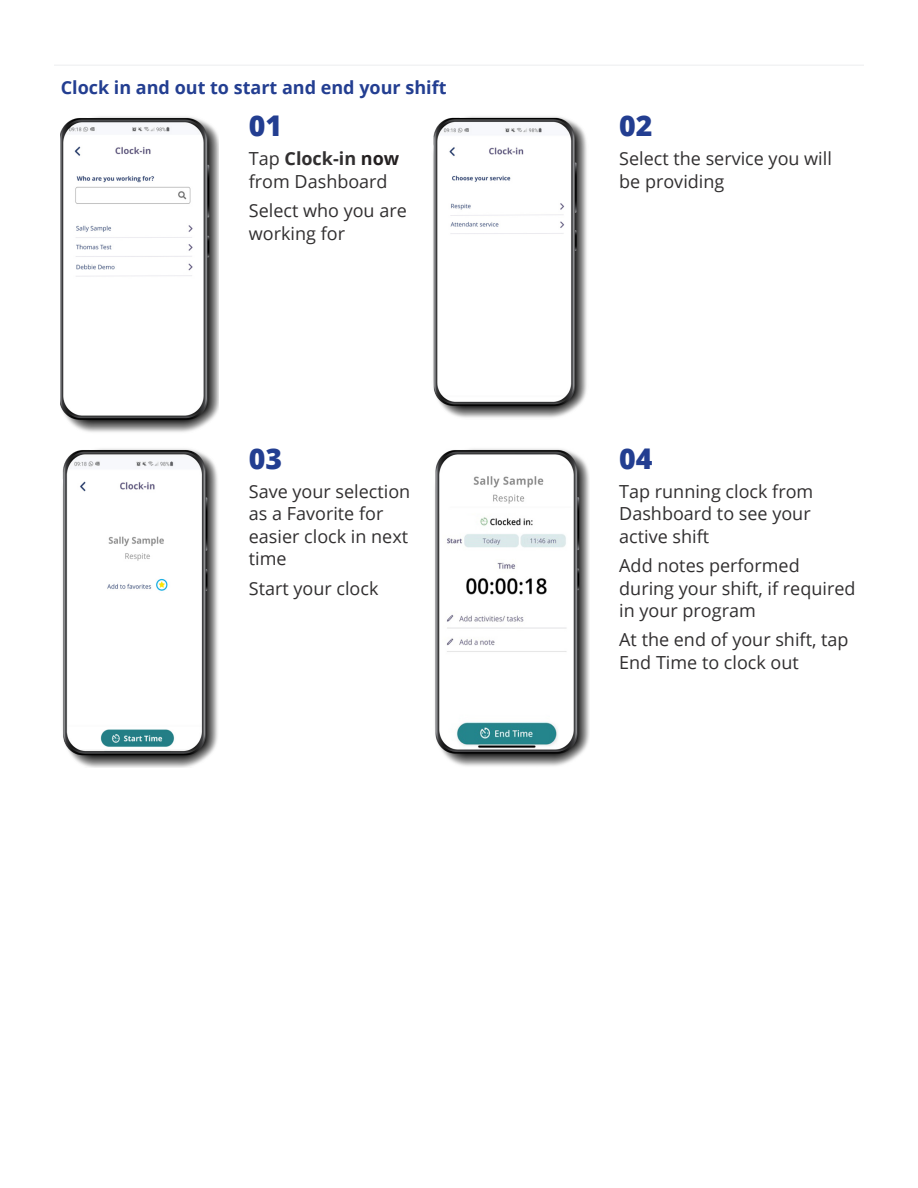
<style>
.page{position:relative;width:918px;height:1188px;background:#fff}
.page>*{position:absolute;margin:0;border:0;box-sizing:border-box;transform-origin:0 0}
.Title-_BlueText{font:800 28.5px "Open Sans";color:#233e91}
.body_copy{font:18px/22.5px "Open Sans";color:#312f30}
.Header_1{font:700 18px "Open Sans";color:#233e91}
.s1{font-weight:700}
.s2{font-weight:700;color:#231f20}
</style>
<div class="page">
<img style="left:61px;top:116px;width:158px;height:316px">
<img style="left:433px;top:116px;width:154px;height:302px">
<img style="left:62px;top:448px;width:156px;height:319px">
<img style="left:435px;top:448px;width:154px;height:318px">
<hr style="left:54px;top:64px;width:810px;height:2px;background:#f2f3f4">
<p class="Header_1" style="left:61px;top:74px;width:387px">Clock in and out to start and end your shift</p>
<p class="Title-_BlueText" style="left:249px;top:104px;width:35px">01</p>
<p class="body_copy" style="left:249px;top:147px;width:152px">Tap <span class="s1">Clock-in</span> <span class="s2">now </span>from Dashboard</p>
<p class="body_copy" style="left:249px;top:199px;width:159px">Select who you are working for</p>
<p class="Title-_BlueText" style="left:249px;top:437px;width:35px">03</p>
<p class="body_copy" style="left:249px;top:480px;width:163px">Save your selection as a Favorite for easier clock in next time</p>
<p class="body_copy" style="left:249px;top:576px;width:131px">Start your clock</p>
<p class="Title-_BlueText" style="left:619px;top:104px;width:35px">02</p>
<p class="body_copy" style="left:619px;top:147px;width:214px">Select the service you will be providing</p>
<p class="Title-_BlueText" style="left:619px;top:437px;width:35px">04</p>
<p class="body_copy" style="left:619px;top:480px;width:196px">Tap running clock from<br>Dashboard to see your active shift</p>
<p class="body_copy" style="left:619px;top:554px;width:238px">Add notes performed during your shift, if required in your program</p>
<p class="body_copy" style="left:619px;top:628px;width:231px">At the end of your shift, tap<br>End Time to clock out</p>
</div>
